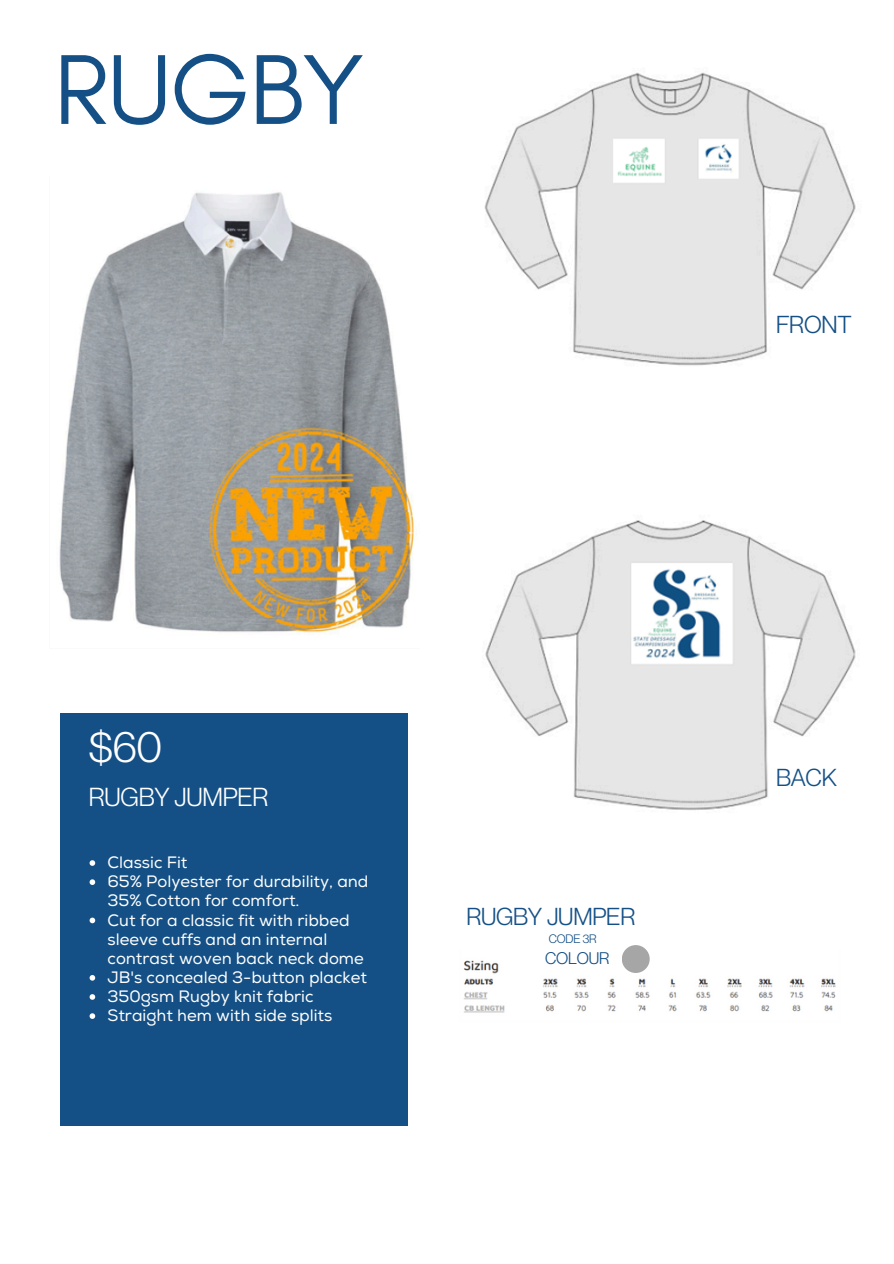
<style>
.page{position:relative;width:894px;height:1264px;background:#fff}
.page>*{position:absolute;margin:0;border:0;box-sizing:border-box;transform-origin:0 0}
.t1{font:101.1px "Glacial Indifference";letter-spacing:-.01em;color:#145086}
.t2{font:43.05px "Neue Montreal";color:#fff}
.t3{font:25.5px "Neue Montreal";letter-spacing:-.01em;color:#fff}
.t4{font:24px "Neue Montreal";letter-spacing:-.01em;color:#145086}
.t5{font:16.5px/19.2px "Nexa";color:#fff}
.t6{font:16.5px "Neue Montreal";letter-spacing:-.01em;color:#145086}
.t7{font:12px "Neue Montreal";letter-spacing:-.01em;color:#145086}
</style>
<div class="page">
<div style="left:61px;top:713px;width:347px;height:412px;background:#145086"></div>
<img style="left:59px;top:192px;width:355px;height:441px">
<img style="left:463px;top:949px;width:373px;height:64px">
<svg style="left:90px;top:860px;width:5px;height:5px"></svg>
<svg style="left:90px;top:879px;width:5px;height:6px"></svg>
<svg style="left:90px;top:917px;width:5px;height:6px"></svg>
<svg style="left:90px;top:975px;width:5px;height:5px"></svg>
<svg style="left:90px;top:994px;width:5px;height:5px"></svg>
<svg style="left:90px;top:1013px;width:5px;height:5px"></svg>
<img style="left:484px;top:72px;width:372px;height:294px">
<img style="left:485px;top:520px;width:371px;height:290px">
<div style="left:621px;top:945px;width:28px;height:28px;background:#a6a6a6;border-radius:50%"></div>
<p class="t1" style="left:54px;top:28px;width:311px">RUGBY</p>
<h3 class="t4" style="left:775px;top:310px;width:77px">FRONT</h3>
<h2 class="t2" style="left:89px;top:720px;width:75px">$60</h2>
<p class="t3" style="left:89px;top:781px;width:181px">RUGBY JUMPER</p>
<h3 class="t5" style="left:107px;top:853px;width:81px">Classic Fit</h3>
<p class="t5" style="left:107px;top:872px;width:262px">65% Polyester for durability, and<br>35% Cotton for comfort.</p>
<p class="t5" style="left:107px;top:910px;width:258px">Cut for a classic fit with ribbed sleeve cuffs and an internal contrast woven back neck dome</p>
<p class="t5" style="left:107px;top:968px;width:261px">JB's concealed 3-button placket</p>
<p class="t5" style="left:107px;top:987px;width:207px">350gsm Rugby knit fabric</p>
<p class="t5" style="left:107px;top:1006px;width:226px">Straight hem with side splits</p>
<h3 class="t4" style="left:466px;top:902px;width:170px">RUGBY JUMPER</h3>
<p class="t7" style="left:548px;top:931px;width:49px">CODE 3R</p>
<p class="t6" style="left:545px;top:948px;width:66px">COLOUR</p>
<p class="t4" style="left:775px;top:762px;width:62px">BACK</p>
</div>
